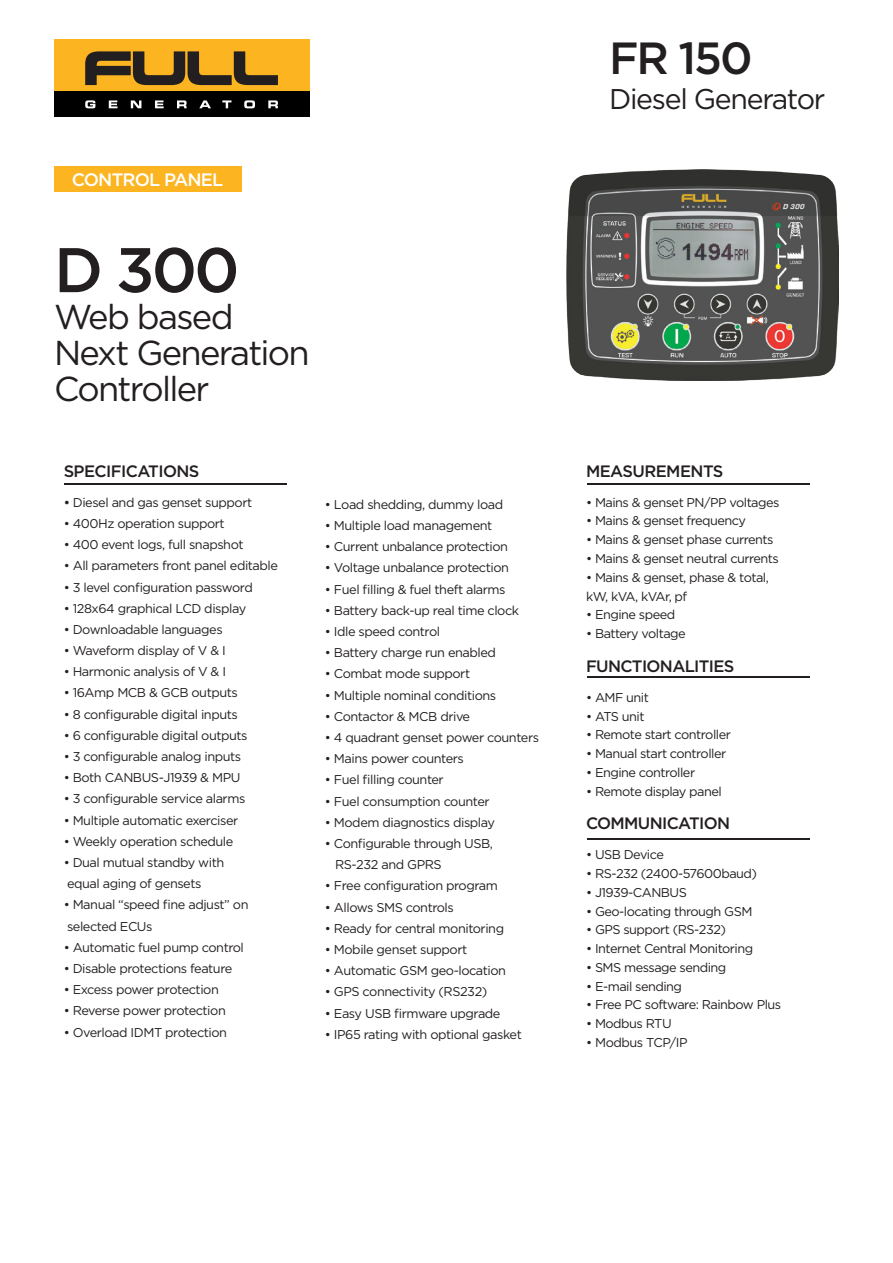
<style>
.page{position:relative;width:893px;height:1263px;background:#fff}
.page>*{position:absolute;margin:0;border:0;box-sizing:border-box;transform-origin:0 0}
.t1{font:500 62.85px "Gotham";color:#231f20}
.t2{font:500 45px "Gotham";color:#231f20}
.t3{font:34.5px/36.3px "Gotham";letter-spacing:-.05em;color:#231f20}
.t4{font:28.5px "Gotham";letter-spacing:-.045em;color:#231f20}
.t5{font:500 18px "Gotham";letter-spacing:-.045em;color:#fff}
.t6{font:500 16.5px "Gotham";letter-spacing:-.04em;color:#231f20}
.t7{font:12.75px/21.1px "Gotham";letter-spacing:-.035em;color:#231f20}
.s1{font-weight:500}
</style>
<div class="page">
<div style="left:54px;top:91px;width:255px;height:26px;background:#000001"></div>
<div style="left:54px;top:40px;width:255px;height:51px;background:#fcb420"></div>
<svg style="left:85px;top:51px;width:193px;height:34px"></svg>
<svg style="left:85px;top:100px;width:193px;height:8px"></svg>
<div style="left:54px;top:166px;width:187px;height:25px;background:#fcb420"></div>
<img style="left:567px;top:169px;width:272px;height:211px">
<hr style="left:64px;top:483px;width:223px;height:2px;background:#231f20">
<hr style="left:587px;top:483px;width:223px;height:2px;background:#231f20">
<hr style="left:587px;top:676px;width:223px;height:2px;background:#231f20">
<hr style="left:587px;top:838px;width:223px;height:1px;background:#231f20">
<h3 class="t5" style="left:72px;top:168px;width:153px">CONTROL PANEL</h3>
<h1 class="t1" style="left:54px;top:229px;width:187px">D 300</h1>
<h3 class="t3" style="left:54px;top:298px;width:257px">Web based<br>Next Generation<br>Controller</h3>
<p class="t6" style="left:64px;top:460px;width:137px">SPECIFICATIONS</p>
<p class="t7" style="left:64px;top:491px;width:190px"><span class="s1">•</span> Diesel and gas genset support</p>
<p class="t7" style="left:64px;top:512px;width:163px">• 400Hz operation support</p>
<p class="t7" style="left:64px;top:534px;width:181px">• 400 event logs, full snapshot</p>
<p class="t7" style="left:64px;top:555px;width:216px">• All parameters front panel editable</p>
<p class="t7" style="left:64px;top:576px;width:191px">• 3 level configuration password</p>
<p class="t7" style="left:64px;top:597px;width:184px">• 128x64 graphical LCD display</p>
<p class="t7" style="left:64px;top:618px;width:161px">• Downloadable languages</p>
<p class="t7" style="left:64px;top:640px;width:164px">• Waveform display of V &amp; I</p>
<p class="t7" style="left:64px;top:661px;width:164px">• Harmonic analysis of V &amp; I</p>
<p class="t7" style="left:64px;top:682px;width:176px">• 16Amp MCB &amp; GCB outputs</p>
<p class="t7" style="left:64px;top:703px;width:176px">• 8 configurable digital inputs</p>
<p class="t7" style="left:64px;top:724px;width:185px">• 6 configurable digital outputs</p>
<p class="t7" style="left:64px;top:746px;width:179px">• 3 configurable analog inputs</p>
<p class="t7" style="left:64px;top:767px;width:178px">• Both CANBUS-J1939 &amp; MPU</p>
<p class="t7" style="left:64px;top:788px;width:183px">• 3 configurable service alarms</p>
<p class="t7" style="left:64px;top:809px;width:176px">• Multiple automatic exerciser</p>
<p class="t7" style="left:64px;top:830px;width:171px">• Weekly operation schedule</p>
<p class="t7" style="left:64px;top:852px;width:162px">• Dual mutual standby with equal aging of gensets</p>
<p class="t7" style="left:64px;top:894px;width:186px">• Manual “speed fine adjust” on selected ECUs</p>
<p class="t7" style="left:64px;top:936px;width:182px">• Automatic fuel pump control</p>
<p class="t7" style="left:64px;top:957px;width:170px">• Disable protections feature</p>
<p class="t7" style="left:64px;top:979px;width:157px">• Excess power protection</p>
<p class="t7" style="left:64px;top:1000px;width:164px">• Reverse power protection</p>
<p class="t7" style="left:64px;top:1021px;width:165px">• Overload IDMT protection</p>
<p class="t7" style="left:325px;top:493px;width:180px">• Load shedding, dummy load</p>
<p class="t7" style="left:325px;top:515px;width:169px">• Multiple load management</p>
<p class="t7" style="left:325px;top:536px;width:185px">• Current unbalance protection</p>
<p class="t7" style="left:325px;top:557px;width:186px">• Voltage unbalance protection</p>
<p class="t7" style="left:325px;top:578px;width:182px">• Fuel filling &amp; fuel theft alarms</p>
<p class="t7" style="left:325px;top:599px;width:196px">• Battery back-up real time clock</p>
<p class="t7" style="left:325px;top:621px;width:117px">• Idle speed control</p>
<p class="t7" style="left:325px;top:642px;width:173px">• Battery charge run enabled</p>
<p class="t7" style="left:325px;top:663px;width:147px">• Combat mode support</p>
<p class="t7" style="left:325px;top:684px;width:173px">• Multiple nominal conditions</p>
<p class="t7" style="left:325px;top:705px;width:147px">• Contactor &amp; MCB drive</p>
<p class="t7" style="left:325px;top:727px;width:216px">• 4 quadrant genset power counters</p>
<p class="t7" style="left:325px;top:748px;width:141px">• Mains power counters</p>
<p class="t7" style="left:325px;top:769px;width:120px">• Fuel filling counter</p>
<p class="t7" style="left:325px;top:790px;width:166px">• Fuel consumption counter</p>
<p class="t7" style="left:325px;top:811px;width:172px">• Modem diagnostics display</p>
<p class="t7" style="left:335px;top:832px;width:160px;text-indent:-10px">• Configurable through USB,<br>RS-232 and GPRS</p>
<p class="t7" style="left:325px;top:875px;width:175px">• Free configuration program</p>
<p class="t7" style="left:325px;top:896px;width:131px">• Allows SMS controls</p>
<p class="t7" style="left:325px;top:917px;width:181px">• Ready for central monitoring</p>
<p class="t7" style="left:325px;top:938px;width:144px">• Mobile genset support</p>
<p class="t7" style="left:325px;top:960px;width:183px">• Automatic GSM geo-location</p>
<p class="t7" style="left:325px;top:981px;width:164px">• GPS connectivity (RS232)</p>
<p class="t7" style="left:325px;top:1002px;width:177px">• Easy USB firmware upgrade</p>
<p class="t7" style="left:325px;top:1023px;width:198px">• IP65 rating with optional gasket</p>
<h2 class="t2" style="left:609px;top:29px;width:145px">FR 150</h2>
<h3 class="t4" style="left:609px;top:80px;width:218px">Diesel Generator</h3>
<p class="t6" style="left:586px;top:460px;width:139px">MEASUREMENTS</p>
<p class="t7" style="left:586px;top:491px;width:195px">• Mains &amp; genset PN/PP voltages</p>
<p class="t7" style="left:586px;top:510px;width:162px">• Mains &amp; genset frequency</p>
<p class="t7" style="left:586px;top:529px;width:189px">• Mains &amp; genset phase currents</p>
<p class="t7" style="left:586px;top:548px;width:194px">• Mains &amp; genset neutral currents</p>
<p class="t7" style="left:586px;top:568px;width:184px;line-height:18.8px">• Mains &amp; genset, phase &amp; total, kW, kVA, kVAr, pf</p>
<p class="t7" style="left:586px;top:604px;width:91px">• Engine speed</p>
<p class="t7" style="left:586px;top:623px;width:101px">• Battery voltage</p>
<p class="t6" style="left:586px;top:655px;width:150px">FUNCTIONALITIES</p>
<p class="t7" style="left:586px;top:686px;width:64px">• AMF unit</p>
<p class="t7" style="left:586px;top:705px;width:60px">• ATS unit</p>
<p class="t7" style="left:586px;top:724px;width:146px">• Remote start controller</p>
<p class="t7" style="left:586px;top:743px;width:142px">• Manual start controller</p>
<p class="t7" style="left:586px;top:761px;width:111px">• Engine controller</p>
<p class="t7" style="left:586px;top:780px;width:137px">• Remote display panel</p>
<p class="t6" style="left:586px;top:813px;width:146px">COMMUNICATION</p>
<p class="t7" style="left:586px;top:844px;width:79px">• USB Device</p>
<p class="t7" style="left:586px;top:863px;width:172px">• RS-232 (2400-57600baud)</p>
<p class="t7" style="left:586px;top:881px;width:102px">• J1939-CANBUS</p>
<p class="t7" style="left:586px;top:900px;width:168px">• Geo-locating through GSM</p>
<p class="t7" style="left:586px;top:919px;width:141px">• GPS support (RS-232)</p>
<p class="t7" style="left:586px;top:938px;width:169px">• Internet Central Monitoring</p>
<p class="t7" style="left:586px;top:956px;width:142px">• SMS message sending</p>
<p class="t7" style="left:586px;top:975px;width:97px">• E-mail sending</p>
<p class="t7" style="left:586px;top:994px;width:197px">• Free PC software: Rainbow Plus</p>
<p class="t7" style="left:586px;top:1013px;width:87px">• Modbus RTU</p>
<p class="t7" style="left:586px;top:1031px;width:103px">• Modbus TCP/IP</p>
</div>
